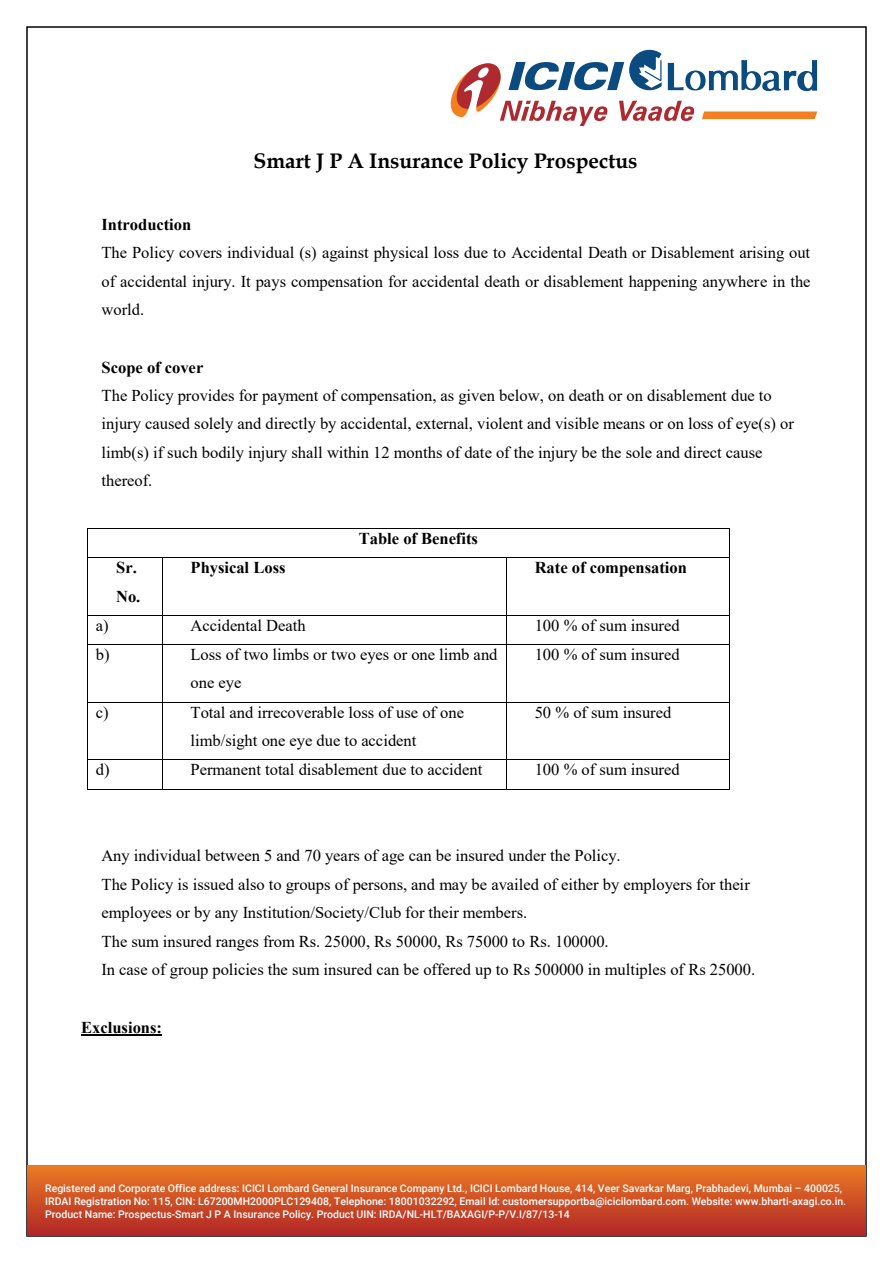
<style>
.page{position:relative;width:893px;height:1263px;background:#fff}
.page>*{position:absolute;margin:0;border:0;box-sizing:border-box;transform-origin:0 0}
.t1{font:700 21px "Book Antiqua";color:#000}
.t2{font:16.5px/28.5px "Times New Roman";color:#000}
.t3{font:700 16.5px/28.5px "Times New Roman";color:#000}
.t4{font:500 10.5px/12.6px "Roboto";color:#fff}
</style>
<div class="page">
<hr style="left:88px;top:528px;width:641px;height:1px;background:#000">
<hr style="left:88px;top:557px;width:74px;height:1px;background:#000">
<hr style="left:162px;top:557px;width:344px;height:1px;background:#000">
<hr style="left:507px;top:557px;width:222px;height:1px;background:#000">
<svg style="left:729px;top:528px;width:1px;height:30px"></svg>
<hr style="left:88px;top:558px;width:1px;height:57px;background:#000">
<hr style="left:162px;top:558px;width:1px;height:57px;background:#000">
<hr style="left:506px;top:558px;width:1px;height:57px;background:#000">
<hr style="left:729px;top:558px;width:1px;height:57px;background:#000">
<hr style="left:88px;top:615px;width:74px;height:1px;background:#000">
<hr style="left:162px;top:615px;width:344px;height:1px;background:#000">
<hr style="left:507px;top:615px;width:222px;height:1px;background:#000">
<hr style="left:88px;top:644px;width:74px;height:1px;background:#000">
<svg style="left:162px;top:616px;width:1px;height:28px"></svg>
<hr style="left:162px;top:644px;width:344px;height:1px;background:#000">
<svg style="left:506px;top:615px;width:1px;height:30px"></svg>
<hr style="left:507px;top:644px;width:222px;height:1px;background:#000">
<svg style="left:729px;top:615px;width:1px;height:30px"></svg>
<hr style="left:88px;top:645px;width:1px;height:57px;background:#000">
<hr style="left:162px;top:645px;width:1px;height:57px;background:#000">
<hr style="left:506px;top:645px;width:1px;height:57px;background:#000">
<hr style="left:729px;top:645px;width:1px;height:57px;background:#000">
<hr style="left:88px;top:702px;width:74px;height:1px;background:#000">
<hr style="left:162px;top:702px;width:344px;height:1px;background:#000">
<hr style="left:507px;top:702px;width:222px;height:1px;background:#000">
<hr style="left:88px;top:703px;width:1px;height:57px;background:#000">
<hr style="left:162px;top:703px;width:1px;height:57px;background:#000">
<hr style="left:506px;top:703px;width:1px;height:57px;background:#000">
<hr style="left:729px;top:703px;width:1px;height:57px;background:#000">
<hr style="left:88px;top:760px;width:74px;height:1px;background:#000">
<hr style="left:162px;top:760px;width:344px;height:1px;background:#000">
<hr style="left:507px;top:760px;width:222px;height:1px;background:#000">
<hr style="left:88px;top:789px;width:74px;height:1px;background:#000">
<svg style="left:162px;top:761px;width:1px;height:28px"></svg>
<hr style="left:162px;top:789px;width:344px;height:1px;background:#000">
<svg style="left:506px;top:760px;width:1px;height:30px"></svg>
<hr style="left:507px;top:789px;width:222px;height:1px;background:#000">
<svg style="left:729px;top:760px;width:1px;height:30px"></svg>
<hr style="left:81px;top:1034px;width:81px;height:2px;background:#000">
<svg style="left:450px;top:50px;width:367px;height:76px"></svg>
<div style="left:27px;top:1166px;width:839px;height:70px;background:linear-gradient(to bottom,#ea7a23,#b22627)"></div>
<p class="t1" style="left:254px;top:147px;width:385px">Smart J P A Insurance Policy Prospectus</p>
<p class="t3" style="left:101px;top:210px;width:91px">Introduction</p>
<p class="t2" style="left:101px;top:238px;width:711px;text-align:justify">The Policy covers individual (s) against physical loss due to Accidental Death or Disablement arising out of accidental injury. It pays compensation for accidental death or disablement happening anywhere in the world.</p>
<p class="t3" style="left:102px;top:352px;width:103px">Scope of cover</p>
<p class="t2" style="left:101px;top:380px;width:694px">The Policy provides for payment of compensation, as given below, on death or on disablement due to injury caused solely and directly by accidental, external, violent and visible means or on loss of eye(s) or limb(s) if such bodily injury shall within 12 months of date of the injury be the sole and direct cause thereof.</p>
<p class="t3" style="left:359px;top:524px;width:121px">Table of Benefits</p>
<p class="t3" style="left:116px;top:553px;width:26px">Sr.<br>No.</p>
<p class="t3" style="left:190px;top:553px;width:97px">Physical Loss</p>
<p class="t3" style="left:535px;top:553px;width:154px">Rate of compensation</p>
<p class="t2" style="left:96px;top:610px;width:14px">a)</p>
<p class="t2" style="left:190px;top:610px;width:117px">Accidental Death</p>
<p class="t2" style="left:535px;top:610px;width:146px">100 % of sum insured</p>
<p class="t2" style="left:96px;top:640px;width:15px">b)</p>
<p class="t2" style="left:190px;top:639px;width:309px">Loss of two limbs or two eyes or one limb and one eye</p>
<p class="t2" style="left:535px;top:640px;width:146px">100 % of sum insured</p>
<p class="t2" style="left:96px;top:697px;width:14px">c)</p>
<p class="t2" style="left:190px;top:697px;width:275px">Total and irrecoverable loss of use of one limb/sight one eye due to accident</p>
<p class="t2" style="left:535px;top:697px;width:138px">50 % of sum insured</p>
<p class="t2" style="left:96px;top:755px;width:15px">d)</p>
<p class="t2" style="left:190px;top:755px;width:293px">Permanent total disablement due to accident</p>
<p class="t2" style="left:535px;top:755px;width:146px">100 % of sum insured</p>
<p class="t2" style="left:101px;top:841px;width:655px">Any individual between 5 and 70 years of age can be insured under the Policy.<br>The Policy is issued also to groups of persons, and may be availed of either by employers for their employees or by any Institution/Society/Club for their members.<br>The sum insured ranges from Rs. 25000, Rs 50000, Rs 75000 to Rs. 100000.<br>In case of group policies the sum insured can be offered up to Rs 500000 in multiples of Rs 25000.</p>
<p class="t3" style="left:81px;top:1012px;width:82px">Exclusions:</p>
<p class="t4" style="left:45px;top:1182px;width:803px">Registered and Corporate Office address: ICICI Lombard General Insurance Company Ltd., ICICI Lombard House, 414, Veer Savarkar Marg, Prabhadevi, Mumbai – 400025,<br>IRDAI Registration No: 115, CIN: L67200MH2000PLC129408, Telephone: 18001032292, Email Id: customersupportba@icicilombard.com. Website: www.bharti-axagi.co.in.<br>Product Name: Prospectus-Smart J P A Insurance Policy. Product UIN: IRDA/NL-HLT/BAXAGI/P-P/V.I/87/13-14</p>
</div>
